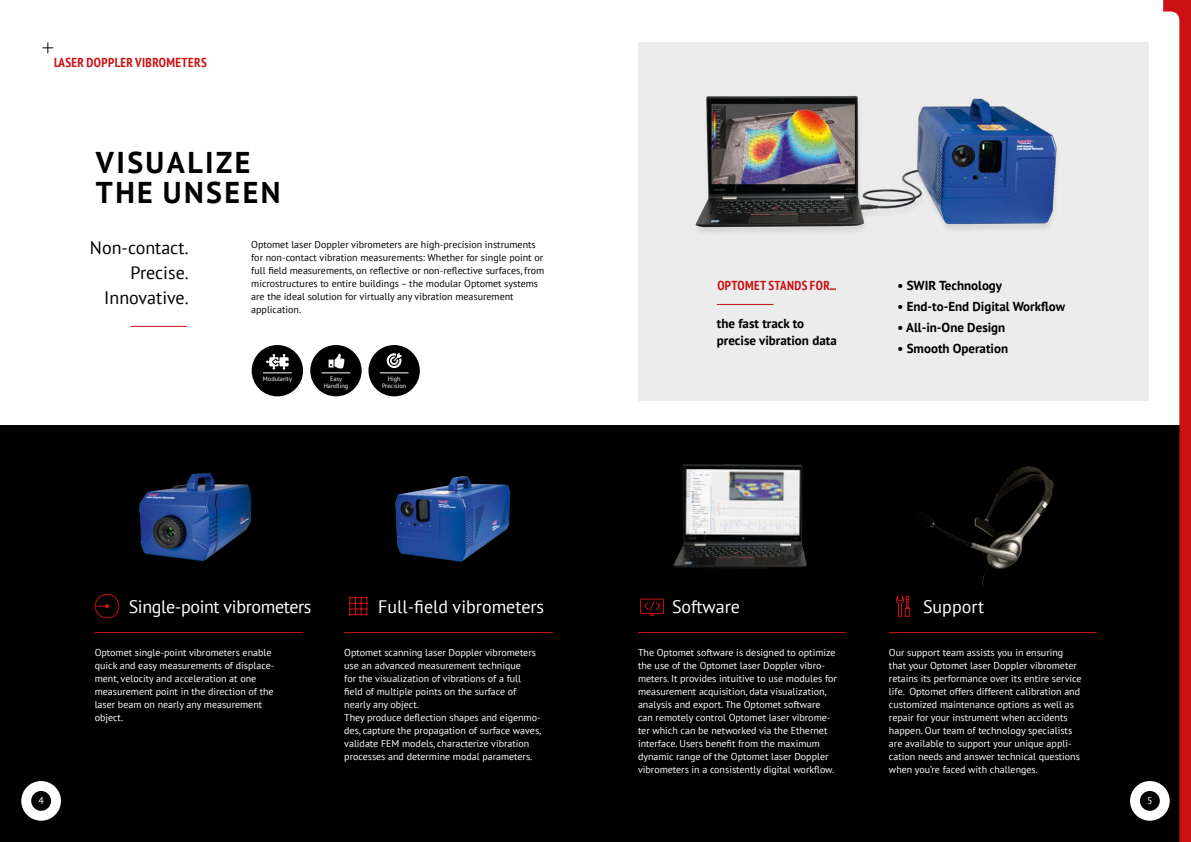
<style>
.page{position:relative;width:1191px;height:842px;background:#fff}
.page>*{position:absolute;margin:0;border:0;box-sizing:border-box;transform-origin:0 0}
.t1{font:700 30px/30px "PT Sans";letter-spacing:.08em;color:#000}
.t2{font:18px "PT Sans";color:#fff}
.t3{font:18px/25px "PT Sans";color:#000;text-align:right}
.t4{font:18px "PT Sans";letter-spacing:-.02em;color:#fff}
.t5{font:700 13px/17px "PT Sans";color:#000}
.t6{font:700 condensed 13px "PT Sans";letter-spacing:.03em;color:#cb1114}
.t7{font:10px/13px "PT Sans";color:#fff}
.t8{font:10px/13px "PT Sans";color:#000}
.t9{font:6.3px/7.2px "PT Sans";color:#fff;text-align:center}
</style>
<div class="page">
<div style="left:0;top:425px;width:1191px;height:417px;background:#000"></div>
<div style="left:638px;top:43px;width:510px;height:358px;background:#ececed"></div>
<hr style="left:717px;top:304px;width:56px;height:1px;background:#cb1114">
<hr style="left:638px;top:632px;width:207px;height:1px;background:#cb1114">
<hr style="left:889px;top:632px;width:207px;height:1px;background:#cb1114">
<img style="left:673px;top:464px;width:134px;height:105px">
<img style="left:695px;top:96px;width:362px;height:137px">
<svg style="left:640px;top:599px;width:24px;height:17px"></svg>
<svg style="left:895px;top:596px;width:15px;height:21px"></svg>
<svg style="left:1163px;top:0;width:28px;height:842px"></svg>
<hr style="left:130px;top:326px;width:57px;height:1px;background:#cb1114">
<hr style="left:95px;top:632px;width:208px;height:1px;background:#cb1114">
<hr style="left:344px;top:632px;width:209px;height:1px;background:#cb1114">
<img style="left:395px;top:476px;width:116px;height:86px">
<img style="left:138px;top:473px;width:114px;height:88px">
<svg style="left:43px;top:43px;width:10px;height:10px"></svg>
<div style="left:368px;top:345px;width:52px;height:51px;background:#000;border-radius:50%"></div>
<svg style="left:380px;top:353px;width:28px;height:21px"></svg>
<div style="left:252px;top:345px;width:51px;height:51px;background:#000;border-radius:50%"></div>
<svg style="left:263px;top:354px;width:29px;height:20px"></svg>
<div style="left:310px;top:345px;width:52px;height:51px;background:#000;border-radius:50%"></div>
<svg style="left:321px;top:354px;width:29px;height:20px"></svg>
<svg style="left:349px;top:597px;width:18px;height:18px"></svg>
<svg style="left:97px;top:604px;width:12px;height:4px"></svg>
<div style="left:95px;top:594px;width:24px;height:24px;border:1px solid #cb1114;border-radius:50%"></div>
<img style="left:917px;top:466px;width:137px;height:121px">
<div style="left:21px;top:781px;width:40px;height:40px;background:#fff;border-radius:50%"></div>
<div style="left:31px;top:791px;width:20px;height:20px;background:#000;border-radius:50%"></div>
<div style="left:1130px;top:781px;width:39px;height:40px;background:#fff;border-radius:50%"></div>
<div style="left:1140px;top:791px;width:19px;height:20px;background:#000;border-radius:50%"></div>
<h3 class="t6" style="left:54px;top:53px;width:154px">LASER DOPPLER VIBROMETERS</h3>
<h1 class="t1" style="left:96px;top:147px;width:186px">VISUALIZE<br>THE UNSEEN</h1>
<h2 class="t3" style="left:90px;top:235px;width:100px">Non-contact.<br>Precise.<br>Innovative.</h2>
<p class="t8" style="left:251px;top:238px;width:294px">Optomet laser Doppler vibrometers are high-precision instruments for non-contact vibration measurements: Whether for single point or full field measurements, on reflective or non-reflective surfaces, from microstructures to entire buildings – the modular Optomet systems are the ideal solution for virtually any vibration measurement application.</p>
<p class="t9" style="left:263px;top:375px;width:31px">Modularity</p>
<p class="t9" style="left:324px;top:375px;width:26px">Easy<br>Handling</p>
<p class="t9" style="left:382px;top:375px;width:26px">High<br>Precision</p>
<h2 class="t4" style="left:129px;top:595px;width:184px">Single-point vibrometers</h2>
<h2 class="t2" style="left:378px;top:595px;width:167px">Full-field vibrometers</h2>
<p class="t7" style="left:95px;top:645px;width:181px">Optomet single-point vibrometers enable quick and easy measurements of displace&shy;ment, velocity and acceleration at one measurement point in the direction of the laser beam on nearly any measurement object.</p>
<p class="t7" style="left:344px;top:645px;width:198px">Optomet scanning laser Doppler vibrometers use an advanced measurement technique<br>for the visualization of vibrations of a full field of multiple points on the surface of nearly any object.<br>They produce deflection shapes and eigenmo&shy;des, capture the propagation of surface waves, validate FEM models, characterize vibration processes and determine modal parameters.</p>
<h3 class="t6" style="left:717px;top:277px;width:120px">OPTOMET STANDS FOR...</h3>
<h3 class="t5" style="left:717px;top:315px;width:121px">the fast track to precise vibration data</h3>
<h3 class="t5" style="left:897px;top:277px;width:106px">• SWIR Technology</h3>
<h3 class="t5" style="left:897px;top:298px;width:169px">• End-to-End Digital Workflow</h3>
<h3 class="t5" style="left:897px;top:319px;width:109px">• All-in-One Design</h3>
<h3 class="t5" style="left:897px;top:340px;width:112px">• Smooth Operation</h3>
<h2 class="t2" style="left:672px;top:595px;width:69px">Software</h2>
<p class="t7" style="left:638px;top:645px;width:200px">The Optomet software is designed to optimize the use of the Optomet laser Doppler vibro&shy;meters. It provides intuitive to use modules for measurement acquisition, data visualization, analysis and export. The Optomet software can remotely control Optomet laser vibrome&shy;ter which can be networked via the Ethernet interface. Users benefit from the maximum dynamic range of the Optomet laser Doppler vibrometers in a consistently digital workflow.</p>
<h2 class="t2" style="left:923px;top:595px;width:63px">Support</h2>
<p class="t7" style="left:889px;top:645px;width:194px">Our support team assists you in ensuring that your Optomet laser Doppler vibrometer retains its performance over its entire service life. Optomet offers different calibration and customized maintenance options as well as repair for your instrument when accidents happen. Our team of technology specialists are available to support your unique appli&shy;cation needs and answer technical questions when you’re faced with challenges.</p>
<p class="t7" style="left:38px;top:794px;width:7px">4</p>
<p class="t7" style="left:1147px;top:794px;width:7px">5</p>
</div>
